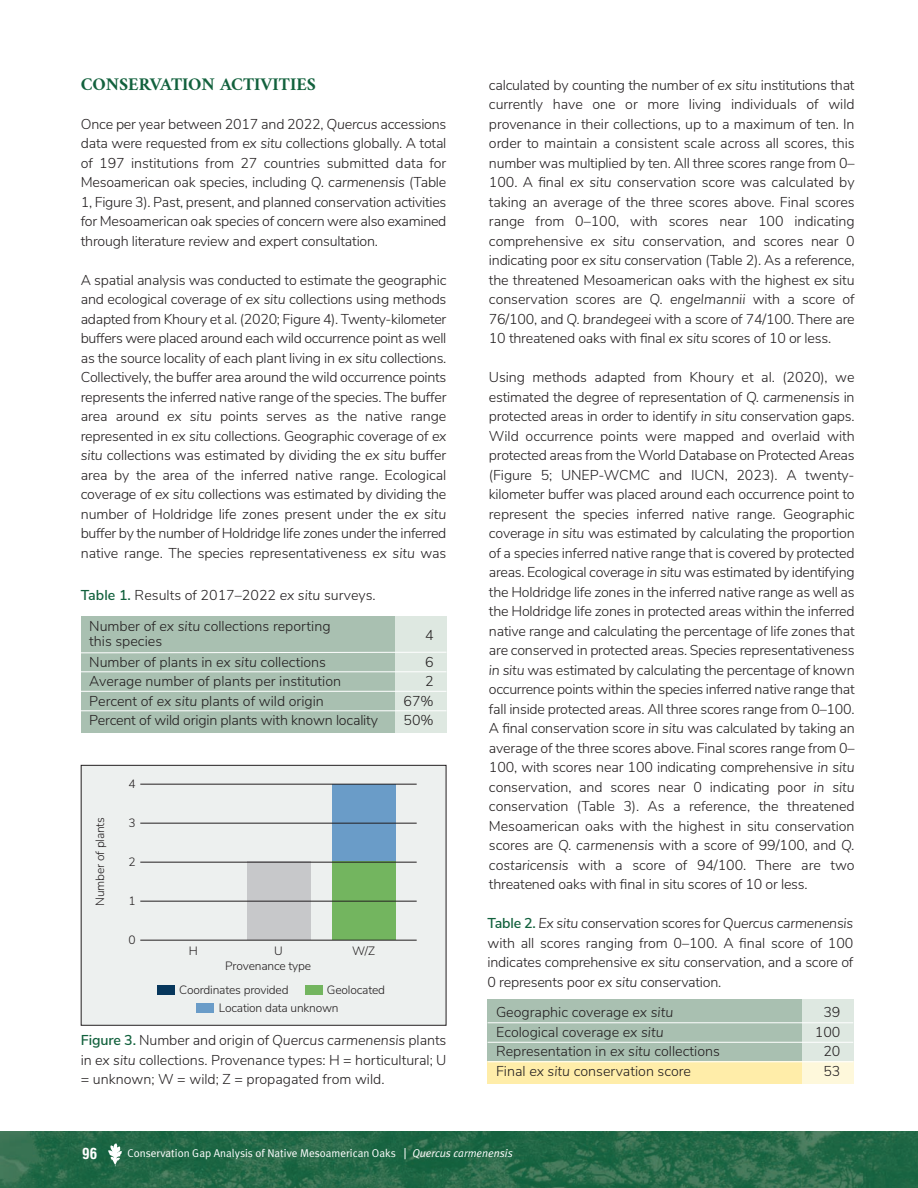
<style>
.page{position:relative;width:918px;height:1188px;background:#fff}
.page>*{position:absolute;margin:0;border:0;box-sizing:border-box;transform-origin:0 0}
.t1{font:700 18px "Amiri";color:#12613d}
.t2{font:700 condensed 15px "Helvetica";color:#fff}
.t3{font:300 14.25px/19.5px "Nunito Sans";letter-spacing:-.005em;color:#231f20;text-align:justify}
.t4{font:300 12px "Nunito Sans";letter-spacing:-.015em;color:#231f20}
.t5{font:11.25px "Meta Plus Normal";color:#fff}
.t6{font:italic 11.25px "Meta Plus Normal";color:#fff}
.s1{font-style:italic}
.s2{font-weight:600;color:#12613d}
</style>
<div class="page">
<img style="left:0;top:1131px;width:918px;height:57px">
<svg style="left:108px;top:1143px;width:14px;height:23px"></svg>
<div style="left:81px;top:616px;width:365px;height:117px;background:#a9c0b1"></div>
<div style="left:395px;top:616px;width:51px;height:117px;background:#dee8e1"></div>
<div style="left:82px;top:766px;width:364px;height:259px;background:#edf0ef"></div>
<div style="left:81px;top:765px;width:365px;height:261px;border:1px solid #231f20"></div>
<div style="left:305px;top:985px;width:17px;height:10px;background:#73b55f"></div>
<div style="left:332px;top:784px;width:63px;height:156px;background:#6a9cc8"></div>
<div style="left:332px;top:862px;width:63px;height:78px;background:#73b55f"></div>
<div style="left:158px;top:985px;width:17px;height:10px;background:#07375c"></div>
<div style="left:197px;top:1003px;width:17px;height:10px;background:#6a9cc8"></div>
<div style="left:247px;top:862px;width:63px;height:78px;background:#c7c8ca"></div>
<hr style="left:140px;top:940px;width:277px;height:1px;background:#231f20">
<hr style="left:140px;top:901px;width:277px;height:1px;background:#231f20">
<hr style="left:140px;top:862px;width:277px;height:1px;background:#231f20">
<hr style="left:140px;top:823px;width:277px;height:1px;background:#231f20">
<hr style="left:140px;top:784px;width:277px;height:1px;background:#231f20">
<svg style="left:81px;top:651px;width:366px;height:3px"></svg>
<hr style="left:81px;top:671px;width:365px;height:1px;background:#fff">
<hr style="left:81px;top:691px;width:365px;height:1px;background:#fff">
<hr style="left:81px;top:710px;width:365px;height:1px;background:#fff">
<div style="left:488px;top:1000px;width:365px;height:65px;background:#a9c0b1"></div>
<div style="left:488px;top:1062px;width:365px;height:22px;background:#ffeda9"></div>
<div style="left:802px;top:1000px;width:51px;height:65px;background:#dee8e1"></div>
<div style="left:802px;top:1062px;width:51px;height:22px;background:#fef8db"></div>
<hr style="left:488px;top:1022px;width:365px;height:1px;background:#fff">
<hr style="left:488px;top:1042px;width:365px;height:1px;background:#fff">
<hr style="left:488px;top:1061px;width:365px;height:1px;background:#fff">
<p class="t1" style="left:81px;top:73px;width:237px">CONSERVATION ACTIVITIES</p>
<p class="t3" style="left:81px;top:115px;width:367px">Once per year between 2017 and 2022, <span class="s1">Quercus</span> accessions data were requested from <span class="s1">ex situ</span> collections globally. A total of 197 institutions from 27 countries submitted data for Mesoamerican oak species, including <span class="s1">Q. carmenensis</span> (Table 1, Figure 3). Past, present, and planned conservation activities for Mesoamerican oak species of concern were also examined through literature review and expert consultation.</p>
<p class="t3" style="left:81px;top:271px;width:367px">A spatial analysis was conducted to estimate the geographic and ecological coverage of <span class="s1">ex situ</span> collections using methods adapted from Khoury et al. (2020; Figure 4). Twenty-kilometer buffers were placed around each wild occurrence point as well as the source locality of each plant living in <span class="s1">ex situ</span> collections.<br>Collectively, the buffer area around the wild occurrence points represents the inferred native range of the species. The buffer area around <span class="s1">ex situ</span> points serves as the native range represented in <span class="s1">ex situ</span> collections. Geographic coverage of <span class="s1">ex situ</span> collections was estimated by dividing the <span class="s1">ex situ</span> buffer area by the area of the inferred native range. Ecological coverage of <span class="s1">ex situ</span> collections was estimated by dividing the number of Holdridge life zones present under the <span class="s1">ex situ </span>buffer by the number of Holdridge life zones under the inferred native range. The species representativeness <span class="s1">ex situ</span> was</p>
<p class="t3" style="left:81px;top:586px;width:296px"><span class="s2">Table 1.</span> Results of 2017–2022 <span class="s1">ex situ</span> surveys.</p>
<p class="t3" style="left:89px;top:617px;width:243px">Number of <span class="s1">ex situ</span> collections reporting</p>
<p class="t3" style="left:89px;top:632px;width:74px">this species</p>
<p class="t3" style="left:425px;top:627px;width:10px">4</p>
<p class="t3" style="left:89px;top:653px;width:238px">Number of plants in <span class="s1">ex situ</span> collections</p>
<p class="t3" style="left:425px;top:653px;width:10px">6</p>
<p class="t3" style="left:89px;top:673px;width:253px">Average number of plants per institution</p>
<p class="t3" style="left:425px;top:673px;width:10px">2</p>
<p class="t3" style="left:89px;top:692px;width:236px">Percent of <span class="s1">ex situ</span> plants of wild origin</p>
<p class="t3" style="left:403px;top:692px;width:32px">67%</p>
<p class="t3" style="left:89px;top:712px;width:290px">Percent of wild origin plants with known locality</p>
<p class="t3" style="left:403px;top:712px;width:32px">50%</p>
<p class="t4" style="left:96px;top:906px;width:90px;rotate:-90deg">Number of plants</p>
<p class="t4" style="left:128px;top:779px;width:9px">4</p>
<p class="t4" style="left:128px;top:818px;width:9px">3</p>
<p class="t4" style="left:128px;top:857px;width:9px">2</p>
<p class="t4" style="left:128px;top:896px;width:9px">1</p>
<p class="t4" style="left:128px;top:935px;width:9px">0</p>
<p class="t4" style="left:189px;top:947px;width:11px">H</p>
<p class="t4" style="left:274px;top:947px;width:10px">U</p>
<p class="t4" style="left:352px;top:947px;width:25px">W/Z</p>
<p class="t4" style="left:225px;top:962px;width:87px">Provenance type</p>
<p class="t4" style="left:179px;top:986px;width:111px">Coordinates provided</p>
<p class="t4" style="left:327px;top:986px;width:60px">Geolocated</p>
<p class="t4" style="left:219px;top:1003px;width:121px">Location data unknown</p>
<p class="t3" style="left:81px;top:1032px;width:367px"><span class="s2">Figure 3.</span> Number and origin of <span class="s1">Quercus carmenensis</span> plants in <span class="s1">ex situ</span> collections. Provenance types: H = horticultural; U = unknown; W = wild; Z = propagated from wild.</p>
<p class="t3" style="left:489px;top:76px;width:367px">calculated by counting the number of <span class="s1">ex situ</span> institutions that currently have one or more living individuals of wild provenance in their collections, up to a maximum of ten. In order to maintain a consistent scale across all scores, this number was multiplied by ten. All three scores range from 0– 100. A final <span class="s1">ex situ</span> conservation score was calculated by taking an average of the three scores above. Final scores range from 0–100, with scores near 100 indicating comprehensive <span class="s1">ex situ</span> conservation, and scores near 0 indicating poor <span class="s1">ex situ</span> conservation (Table 2). As a reference, the threatened Mesoamerican oaks with the highest ex situ conservation scores are <span class="s1">Q. engelmannii</span> with a score of 76/100, and <span class="s1">Q. brandegeei</span> with a score of 74/100. There are 10 threatened oaks with final <span class="s1">ex situ</span> scores of 10 or less.</p>
<p class="t3" style="left:489px;top:369px;width:367px">Using methods adapted from Khoury et al. (2020), we estimated the degree of representation of <span class="s1">Q. carmenensis</span> in protected areas in order to identify <span class="s1">in situ</span> conservation gaps.<br>Wild occurrence points were mapped and overlaid with protected areas from the World Database on Protected Areas (Figure 5; UNEP-WCMC and IUCN, 2023). A twenty&shy;kilometer buffer was placed around each occurrence point to represent the species inferred native range. Geographic coverage <span class="s1">in situ</span> was estimated by calculating the proportion of a species inferred native range that is covered by protected areas. Ecological coverage <span class="s1">in situ</span> was estimated by identifying the Holdridge life zones in the inferred native range as well as the Holdridge life zones in protected areas within the inferred native range and calculating the percentage of life zones that are conserved in protected areas. Species representativeness <span class="s1">in situ</span> was estimated by calculating the percentage of known occurrence points within the species inferred native range that fall inside protected areas. All three scores range from 0–100.<br>A final conservation score <span class="s1">in situ</span> was calculated by taking an average of the three scores above. Final scores range from 0– 100, with scores near 100 indicating comprehensive <span class="s1">in situ </span>conservation, and scores near 0 indicating poor <span class="s1">in situ </span>conservation (Table 3). As a reference, the threatened Mesoamerican oaks with the highest in situ conservation scores are <span class="s1">Q. carmenensis</span> with a score of 99/100, and <span class="s1">Q. costaricensis</span> with a score of 94/100. There are two threatened oaks with final in situ scores of 10 or less.</p>
<p class="t3" style="left:488px;top:915px;width:367px"><span class="s2">Table 2.</span> <span class="s1">Ex situ</span> conservation scores for <span class="s1">Quercus carmenensis </span>with all scores ranging from 0–100. A final score of 100 indicates comprehensive <span class="s1">ex situ</span> conservation, and a score of 0 represents poor <span class="s1">ex situ</span> conservation.</p>
<p class="t3" style="left:496px;top:1004px;width:179px">Geographic coverage <span class="s1">ex situ</span></p>
<p class="t3" style="left:823px;top:1004px;width:19px">39</p>
<p class="t3" style="left:496px;top:1023px;width:169px">Ecological coverage <span class="s1">ex situ</span></p>
<p class="t3" style="left:815px;top:1023px;width:27px">100</p>
<p class="t3" style="left:496px;top:1043px;width:225px">Representation in <span class="s1">ex situ</span> collections</p>
<p class="t3" style="left:823px;top:1043px;width:19px">20</p>
<p class="t3" style="left:496px;top:1062px;width:197px">Final <span class="s1">ex situ</span> conservation score</p>
<p class="t3" style="left:823px;top:1062px;width:19px">53</p>
<p class="t2" style="left:82px;top:1147px;width:16px">96</p>
<p class="t5" style="left:128px;top:1149px;width:270px">Conservation Gap Analysis of Native Mesoamerican Oaks</p>
<p class="t6" style="left:412px;top:1148px;width:102px">Quercus carmenensis</p>
</div>
